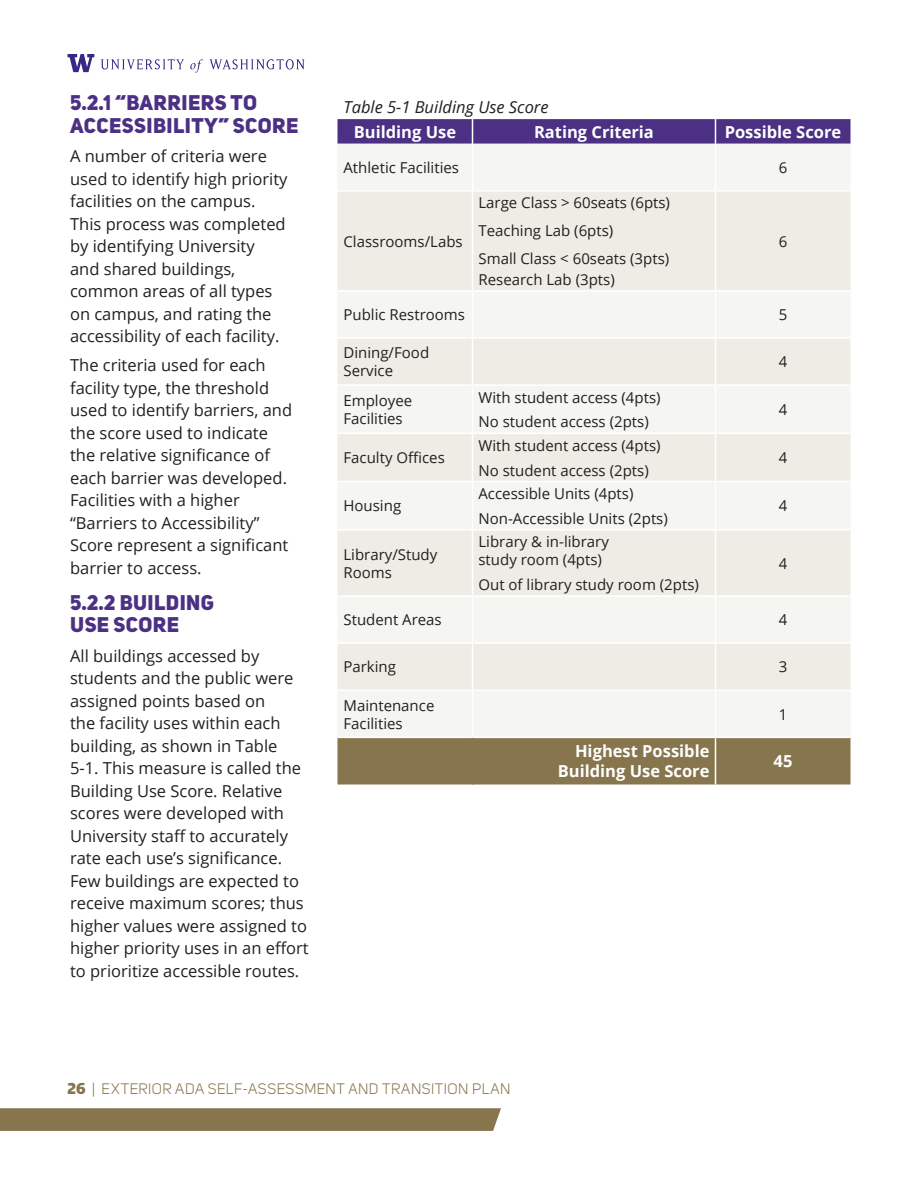
<style>
.page{position:relative;width:918px;height:1188px;background:#fff}
.page>*{position:absolute;margin:0;border:0;box-sizing:border-box;transform-origin:0 0}
.t1{font:21px/22.5px "Uni Sans Heavy CAPS";letter-spacing:.02em;color:#4b3084}
.Body{font:16.5px/22.5px "Open Sans";color:#231f20}
.Table_Header{font:700 16.5px "Open Sans";color:#fff}
.TableHeader_LJ{font:700 16.5px/19.8px "Open Sans";color:#fff;text-align:right}
.TableH{font:italic 16.5px "Open Sans";color:#231f20}
.TableBod_LJ{font:15px/18px "Open Sans";color:#231f20}
.t2{font:15px "Uni Sans";letter-spacing:.03em;color:#87754d}
.TableBody_CJ{font:15px "Open Sans";color:#231f20}
.s1{font-family:"Encode Sans Condensed";font-weight:900}
</style>
<div class="page">
<div style="left:338px;top:144px;width:512px;height:592px;background:#f5f5f1"></div>
<svg style="left:338px;top:192px;width:512px;height:498px;fill:#efece5"></svg>
<div style="left:338px;top:738px;width:512px;height:47px;background:#87754d"></div>
<svg style="left:338px;top:119px;width:512px;height:25px;background:#4f3587"></svg>
<hr style="left:472px;top:144px;width:1px;height:46px;background:#fff">
<hr style="left:715px;top:144px;width:1px;height:46px;background:#fff">
<hr style="left:338px;top:190px;width:134px;height:2px;background:#fff">
<hr style="left:472px;top:190px;width:244px;height:2px;background:#fff">
<hr style="left:472px;top:192px;width:1px;height:98px;background:#fff">
<hr style="left:716px;top:190px;width:134px;height:2px;background:#fff">
<hr style="left:715px;top:192px;width:1px;height:98px;background:#fff">
<hr style="left:338px;top:290px;width:134px;height:2px;background:#fff">
<hr style="left:472px;top:290px;width:244px;height:2px;background:#fff">
<hr style="left:472px;top:292px;width:1px;height:45px;background:#fff">
<hr style="left:716px;top:290px;width:134px;height:2px;background:#fff">
<hr style="left:715px;top:292px;width:1px;height:45px;background:#fff">
<hr style="left:338px;top:337px;width:134px;height:2px;background:#fff">
<hr style="left:472px;top:337px;width:244px;height:2px;background:#fff">
<hr style="left:472px;top:339px;width:1px;height:45px;background:#fff">
<hr style="left:716px;top:337px;width:134px;height:2px;background:#fff">
<hr style="left:715px;top:339px;width:1px;height:45px;background:#fff">
<hr style="left:338px;top:384px;width:134px;height:2px;background:#fff">
<hr style="left:472px;top:384px;width:244px;height:2px;background:#fff">
<hr style="left:472px;top:386px;width:1px;height:47px;background:#fff">
<hr style="left:716px;top:384px;width:134px;height:2px;background:#fff">
<hr style="left:715px;top:386px;width:1px;height:47px;background:#fff">
<hr style="left:338px;top:433px;width:134px;height:1px;background:#fff">
<hr style="left:472px;top:433px;width:244px;height:1px;background:#fff">
<hr style="left:472px;top:434px;width:1px;height:47px;background:#fff">
<hr style="left:716px;top:433px;width:134px;height:1px;background:#fff">
<hr style="left:715px;top:434px;width:1px;height:47px;background:#fff">
<hr style="left:338px;top:481px;width:134px;height:1px;background:#fff">
<hr style="left:472px;top:481px;width:244px;height:1px;background:#fff">
<hr style="left:472px;top:482px;width:1px;height:47px;background:#fff">
<hr style="left:716px;top:481px;width:134px;height:1px;background:#fff">
<hr style="left:715px;top:482px;width:1px;height:47px;background:#fff">
<hr style="left:338px;top:529px;width:134px;height:2px;background:#fff">
<hr style="left:472px;top:529px;width:244px;height:2px;background:#fff">
<hr style="left:472px;top:531px;width:1px;height:64px;background:#fff">
<hr style="left:716px;top:529px;width:134px;height:2px;background:#fff">
<hr style="left:715px;top:531px;width:1px;height:64px;background:#fff">
<hr style="left:338px;top:595px;width:134px;height:2px;background:#fff">
<hr style="left:472px;top:595px;width:244px;height:2px;background:#fff">
<hr style="left:472px;top:597px;width:1px;height:45px;background:#fff">
<hr style="left:716px;top:595px;width:134px;height:2px;background:#fff">
<hr style="left:715px;top:597px;width:1px;height:45px;background:#fff">
<hr style="left:338px;top:642px;width:134px;height:2px;background:#fff">
<hr style="left:472px;top:642px;width:244px;height:2px;background:#fff">
<hr style="left:472px;top:644px;width:1px;height:46px;background:#fff">
<hr style="left:716px;top:642px;width:134px;height:2px;background:#fff">
<hr style="left:715px;top:644px;width:1px;height:46px;background:#fff">
<hr style="left:338px;top:690px;width:134px;height:1px;background:#fff">
<hr style="left:472px;top:690px;width:244px;height:1px;background:#fff">
<hr style="left:472px;top:691px;width:1px;height:46px;background:#fff">
<hr style="left:716px;top:690px;width:134px;height:1px;background:#fff">
<hr style="left:715px;top:691px;width:1px;height:46px;background:#fff">
<hr style="left:715px;top:738px;width:1px;height:47px;background:#fff">
<hr style="left:472px;top:738px;width:1px;height:47px;background:#87754d">
<svg style="left:0;top:1108px;width:501px;height:23px;background:#897750"></svg>
<svg style="left:101px;top:59px;width:204px;height:14px"></svg>
<svg style="left:68px;top:54px;width:26px;height:18px"></svg>
<h3 class="t1" style="left:70px;top:91px;width:230px">5.2.1 “BARRIERS TO<br>ACCESSIBILITY” SCORE</h3>
<p class="Body" style="left:70px;top:144px;width:219px">A number of criteria were used to identify high priority facilities on the campus.<br>This process was completed by identifying University and shared buildings, common areas of all types on campus, and rating the accessibility of each facility.</p>
<p class="Body" style="left:70px;top:354px;width:224px">The criteria used for each facility type, the threshold used to identify barriers, and the score used to indicate the relative significance of each barrier was developed.<br>Facilities with a higher “Barriers to Accessibility”<br>Score represent a significant barrier to access.</p>
<h3 class="t1" style="left:70px;top:591px;width:145px">5.2.2 BUILDING<br>USE SCORE</h3>
<p class="Body" style="left:70px;top:644px;width:240px">All buildings accessed by students and the public were assigned points based on<br>the facility uses within each building, as shown in Table<br>5-1. This measure is called the<br>Building Use Score. Relative scores were developed with<br>University staff to accurately rate each use’s significance.<br>Few buildings are expected to receive maximum scores; thus higher values were assigned to higher priority uses in an effort to prioritize accessible routes.</p>
<p class="TableH" style="left:344px;top:96px;width:207px">Table 5-1 Building Use Score</p>
<p class="Table_Header" style="left:354px;top:120px;width:104px">Building Use</p>
<p class="Table_Header" style="left:534px;top:120px;width:121px">Rating Criteria</p>
<p class="Table_Header" style="left:725px;top:120px;width:118px">Possible Score</p>
<p class="TableBod_LJ" style="left:344px;top:158px;width:117px">Athletic Facilities</p>
<p class="TableBody_CJ" style="left:779px;top:157px;width:10px">6</p>
<p class="TableBod_LJ" style="left:344px;top:232px;width:121px">Classrooms/Labs</p>
<p class="TableBod_LJ" style="left:478px;top:194px;width:193px">Large Class &gt; 60seats (6pts)</p>
<p class="TableBod_LJ" style="left:478px;top:221px;width:136px">Teaching Lab (6pts)</p>
<p class="TableBod_LJ" style="left:478px;top:248px;width:192px;line-height:21px">Small Class &lt; 60seats (3pts)<br>Research Lab (3pts)</p>
<p class="TableBody_CJ" style="left:779px;top:231px;width:10px">6</p>
<p class="TableBod_LJ" style="left:344px;top:305px;width:123px">Public Restrooms</p>
<p class="TableBody_CJ" style="left:779px;top:304px;width:10px">5</p>
<p class="TableBod_LJ" style="left:344px;top:343px;width:87px">Dining/Food<br>Service</p>
<p class="TableBody_CJ" style="left:779px;top:352px;width:10px">4</p>
<p class="TableBod_LJ" style="left:344px;top:391px;width:70px">Employee<br>Facilities</p>
<p class="TableBod_LJ" style="left:478px;top:388px;width:184px">With student access (4pts)</p>
<p class="TableBody_CJ" style="left:779px;top:399px;width:10px">4</p>
<p class="TableBod_LJ" style="left:478px;top:413px;width:172px">No student access (2pts)</p>
<p class="TableBod_LJ" style="left:344px;top:448px;width:103px">Faculty Offices</p>
<p class="TableBod_LJ" style="left:344px;top:497px;width:59px">Housing</p>
<p class="TableBod_LJ" style="left:344px;top:545px;width:95px">Library/Study<br>Rooms</p>
<p class="TableBod_LJ" style="left:478px;top:436px;width:184px">With student access (4pts)</p>
<p class="TableBod_LJ" style="left:478px;top:461px;width:172px">No student access (2pts)</p>
<p class="TableBod_LJ" style="left:478px;top:484px;width:156px">Accessible Units (4pts)</p>
<p class="TableBod_LJ" style="left:478px;top:509px;width:191px">Non-Accessible Units (2pts)</p>
<p class="TableBod_LJ" style="left:478px;top:532px;width:132px">Library &amp; in-library study room (4pts)</p>
<p class="TableBod_LJ" style="left:478px;top:575px;width:222px">Out of library study room (2pts)</p>
<p class="TableBody_CJ" style="left:779px;top:447px;width:10px">4</p>
<p class="TableBody_CJ" style="left:779px;top:496px;width:10px">4</p>
<p class="TableBody_CJ" style="left:779px;top:553px;width:10px">4</p>
<p class="TableBod_LJ" style="left:344px;top:610px;width:100px">Student Areas</p>
<p class="TableBody_CJ" style="left:779px;top:610px;width:10px">4</p>
<p class="TableBod_LJ" style="left:344px;top:658px;width:54px">Parking</p>
<p class="TableBody_CJ" style="left:779px;top:657px;width:10px">3</p>
<p class="TableBod_LJ" style="left:344px;top:696px;width:92px">Maintenance<br>Facilities</p>
<p class="TableBody_CJ" style="left:779px;top:704px;width:10px">1</p>
<p class="TableHeader_LJ" style="left:558px;top:741px;width:153px">Highest Possible<br>Building Use Score</p>
<p class="Table_Header" style="left:774px;top:750px;width:20px">45</p>
<p class="t2" style="left:68px;top:1080px;width:445px"><span class="s1">26</span> | EXTERIOR ADA SELF-ASSESSMENT AND TRANSITION PLAN</p>
</div>
